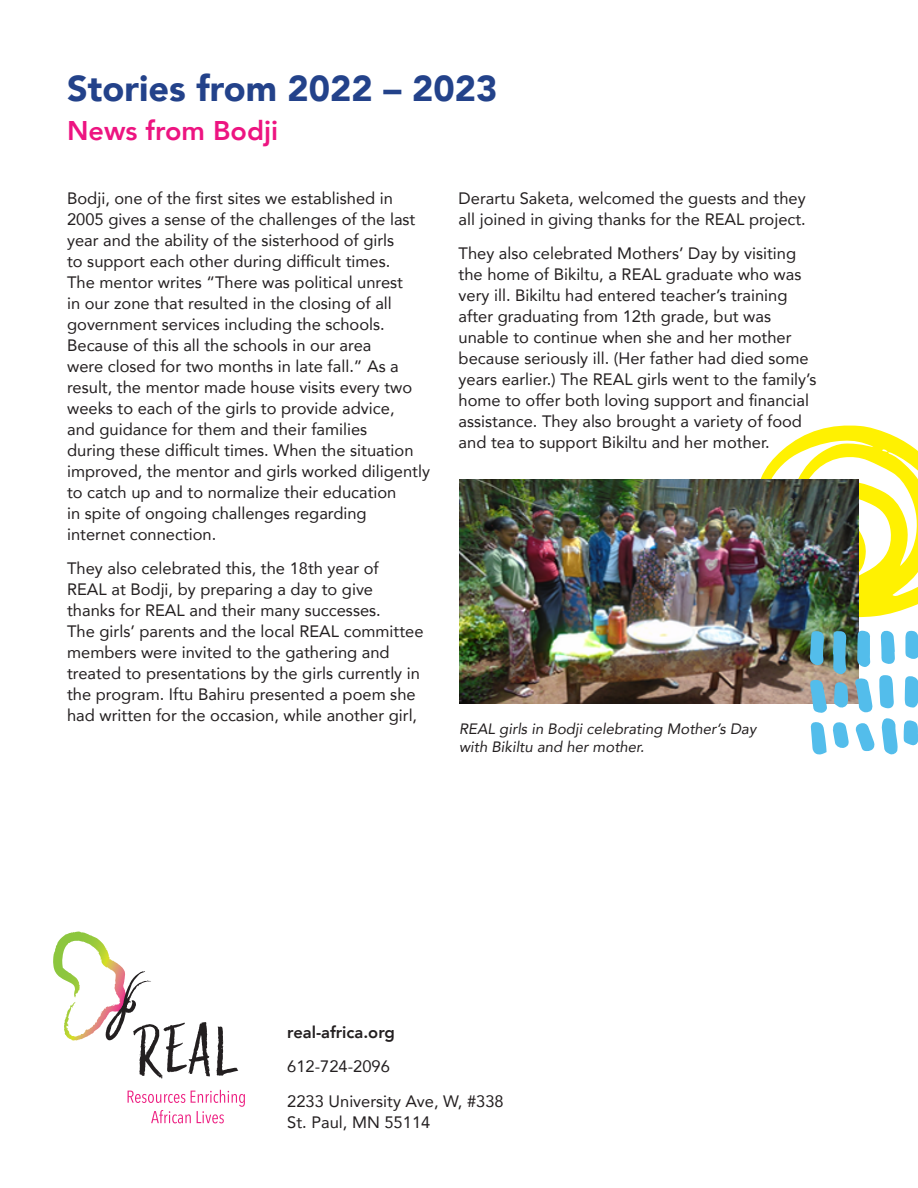
<style>
.page{position:relative;width:918px;height:1188px;background:#fff}
.page>*{position:absolute;margin:0;border:0;box-sizing:border-box;transform-origin:0 0}
.t1{font:900 36px "Avenir";color:#23428a}
.t2{font:800 27px "Avenir";color:#ed1481}
.t3{font:16.5px/21px "Avenir";color:#231f20}
.t4{font:800 16.5px "Avenir";color:#231f20}
.t5{font:italic 15px/18px "Avenir";color:#231f20}
</style>
<div class="page">
<svg style="left:69px;top:1004px;width:4px;height:6px"></svg>
<svg style="left:53px;top:932px;width:30px;height:66px"></svg>
<svg style="left:64px;top:1017px;width:17px;height:21px"></svg>
<svg style="left:128px;top:1090px;width:117px;height:33px"></svg>
<svg style="left:216px;top:1026px;width:22px;height:50px"></svg>
<svg style="left:90px;top:971px;width:120px;height:108px"></svg>
<svg style="left:754px;top:425px;width:164px;height:193px"></svg>
<img style="left:459px;top:480px;width:399px;height:223px">
<svg style="left:833px;top:631px;width:14px;height:44px"></svg>
<svg style="left:857px;top:630px;width:14px;height:37px"></svg>
<svg style="left:855px;top:678px;width:18px;height:34px"></svg>
<svg style="left:879px;top:675px;width:15px;height:34px"></svg>
<svg style="left:810px;top:680px;width:17px;height:33px"></svg>
<svg style="left:810px;top:631px;width:14px;height:35px"></svg>
<svg style="left:881px;top:630px;width:14px;height:34px"></svg>
<svg style="left:811px;top:722px;width:16px;height:33px"></svg>
<svg style="left:905px;top:676px;width:13px;height:32px"></svg>
<svg style="left:855px;top:723px;width:20px;height:28px"></svg>
<svg style="left:905px;top:631px;width:13px;height:28px"></svg>
<svg style="left:833px;top:722px;width:16px;height:26px"></svg>
<svg style="left:882px;top:718px;width:36px;height:37px"></svg>
<svg style="left:834px;top:682px;width:14px;height:26px"></svg>
<p class="t1" style="left:67px;top:58px;width:432px">Stories from 2022 – 2023</p>
<p class="t2" style="left:67px;top:110px;width:212px">News from Bodji</p>
<p class="t3" style="left:67px;top:187px;width:364px">Bodji, one of the first sites we established in 2005 gives a sense of the challenges of the last year and the ability of the sisterhood of girls<br>to support each other during difficult times.<br>The mentor writes “There was political unrest<br>in our zone that resulted in the closing of all government services including the schools.<br>Because of this all the schools in our area<br>were closed for two months in late fall.” As a result, the mentor made house visits every two weeks to each of the girls to provide advice,<br>and guidance for them and their families<br>during these difficult times. When the situation improved, the mentor and girls worked diligently to catch up and to normalize their education<br>in spite of ongoing challenges regarding<br>internet connection.</p>
<p class="t3" style="left:67px;top:558px;width:358px">They also celebrated this, the 18th year of<br>REAL at Bodji, by preparing a day to give thanks for REAL and their many successes.<br>The girls’ parents and the local REAL committee members were invited to the gathering and treated to presentations by the girls currently in the program. Iftu Bahiru presented a poem she had written for the occasion, while another girl,</p>
<p class="t3" style="left:459px;top:187px;width:349px">Derartu Saketa, welcomed the guests and they all joined in giving thanks for the REAL project.</p>
<p class="t3" style="left:459px;top:243px;width:359px">They also celebrated Mothers’ Day by visiting the home of Bikiltu, a REAL graduate who was very ill. Bikiltu had entered teacher’s training after graduating from 12th grade, but was unable to continue when she and her mother because seriously ill. (Her father had died some years earlier.) The REAL girls went to the family’s home to offer both loving support and financial assistance. They also brought a variety of food and tea to support Bikiltu and her mother.</p>
<p class="t5" style="left:459px;top:720px;width:299px">REAL girls in Bodji celebrating Mother’s Day with Bikiltu and her mother.</p>
<p class="t4" style="left:287px;top:1019px;width:109px">real-africa.org</p>
<p class="t3" style="left:287px;top:1055px;width:104px">612-724-2096</p>
<p class="t3" style="left:287px;top:1090px;width:218px">2233 University Ave, W, #338<br>St. Paul, MN 55114</p>
</div>
